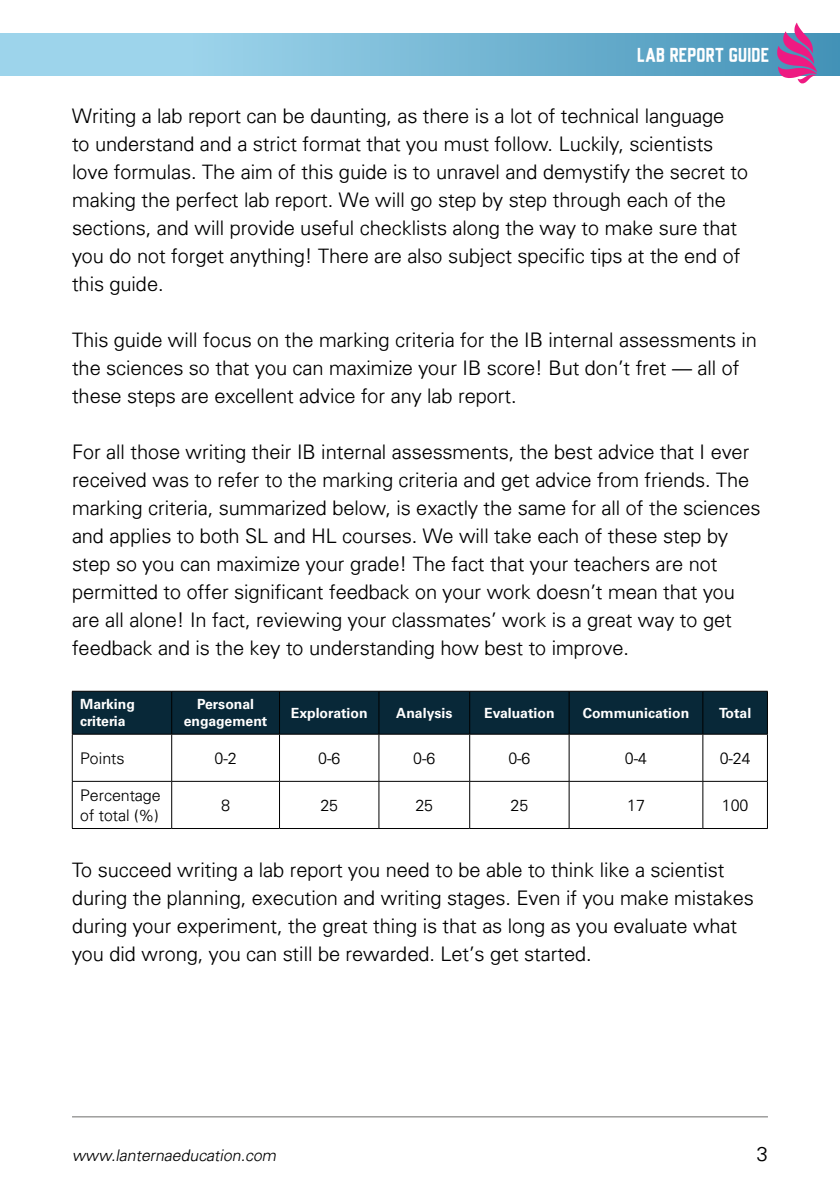
<style>
.page{position:relative;width:840px;height:1191px;background:#fff}
.page>*{position:absolute;margin:0;border:0;box-sizing:border-box;transform-origin:0 0}
.t1{font:300 20px/28px "Univers";color:#000}
.t2{font:18px "Universal Knowledge";color:#fff}
.t3{font:300 16px/19.2px "Univers";color:#000}
.t4{font:italic 300 16px "Univers";color:#000}
.t5{font:700 14px/16.8px "Univers LT Std";color:#fff}
</style>
<div class="page">
<hr style="left:72px;top:1116px;width:696px;height:1px;background:#6e6d6c">
<div style="left:0;top:34px;width:840px;height:41px;background:linear-gradient(to right,#acdff4,#4896ba)"></div>
<svg style="left:777px;top:23px;width:39px;height:60px"></svg>
<div style="left:73px;top:692px;width:694px;height:42px;background:#082838"></div>
<hr style="left:72px;top:691px;width:100px;height:1px;background:#000">
<hr style="left:72px;top:691px;width:1px;height:43px;background:#000">
<hr style="left:172px;top:691px;width:107px;height:1px;background:#000">
<hr style="left:171px;top:691px;width:1px;height:43px;background:#000">
<hr style="left:279px;top:691px;width:100px;height:1px;background:#000">
<hr style="left:279px;top:691px;width:1px;height:43px;background:#000">
<hr style="left:379px;top:691px;width:90px;height:1px;background:#000">
<hr style="left:378px;top:691px;width:1px;height:43px;background:#000">
<hr style="left:469px;top:691px;width:100px;height:1px;background:#000">
<hr style="left:469px;top:691px;width:1px;height:43px;background:#000">
<hr style="left:569px;top:691px;width:133px;height:1px;background:#000">
<hr style="left:568px;top:691px;width:1px;height:43px;background:#000">
<hr style="left:702px;top:691px;width:65px;height:1px;background:#000">
<hr style="left:702px;top:691px;width:1px;height:43px;background:#000">
<hr style="left:767px;top:691px;width:1px;height:43px;background:#000">
<hr style="left:72px;top:734px;width:100px;height:1px;background:#000">
<hr style="left:72px;top:734px;width:1px;height:47px;background:#000">
<hr style="left:172px;top:734px;width:107px;height:1px;background:#000">
<hr style="left:171px;top:734px;width:1px;height:47px;background:#000">
<hr style="left:279px;top:734px;width:100px;height:1px;background:#000">
<hr style="left:279px;top:734px;width:1px;height:47px;background:#000">
<hr style="left:379px;top:734px;width:90px;height:1px;background:#000">
<hr style="left:378px;top:734px;width:1px;height:47px;background:#000">
<hr style="left:469px;top:734px;width:100px;height:1px;background:#000">
<hr style="left:469px;top:734px;width:1px;height:47px;background:#000">
<hr style="left:569px;top:734px;width:133px;height:1px;background:#000">
<hr style="left:568px;top:734px;width:1px;height:47px;background:#000">
<hr style="left:702px;top:734px;width:65px;height:1px;background:#000">
<hr style="left:702px;top:734px;width:1px;height:47px;background:#000">
<hr style="left:767px;top:734px;width:1px;height:47px;background:#000">
<hr style="left:72px;top:781px;width:100px;height:1px;background:#000">
<hr style="left:72px;top:782px;width:1px;height:46px;background:#000">
<hr style="left:172px;top:781px;width:107px;height:1px;background:#000">
<hr style="left:171px;top:782px;width:1px;height:46px;background:#000">
<hr style="left:279px;top:781px;width:100px;height:1px;background:#000">
<hr style="left:279px;top:782px;width:1px;height:46px;background:#000">
<hr style="left:379px;top:781px;width:90px;height:1px;background:#000">
<hr style="left:378px;top:782px;width:1px;height:46px;background:#000">
<hr style="left:469px;top:781px;width:100px;height:1px;background:#000">
<hr style="left:469px;top:782px;width:1px;height:46px;background:#000">
<hr style="left:569px;top:781px;width:133px;height:1px;background:#000">
<hr style="left:568px;top:782px;width:1px;height:46px;background:#000">
<hr style="left:702px;top:781px;width:65px;height:1px;background:#000">
<hr style="left:702px;top:782px;width:1px;height:46px;background:#000">
<hr style="left:767px;top:782px;width:1px;height:46px;background:#000">
<hr style="left:72px;top:828px;width:100px;height:1px;background:#000">
<hr style="left:172px;top:828px;width:107px;height:1px;background:#000">
<hr style="left:279px;top:828px;width:100px;height:1px;background:#000">
<hr style="left:379px;top:828px;width:90px;height:1px;background:#000">
<hr style="left:469px;top:828px;width:100px;height:1px;background:#000">
<hr style="left:569px;top:828px;width:133px;height:1px;background:#000">
<hr style="left:702px;top:828px;width:65px;height:1px;background:#000">
<p class="t2" style="left:637px;top:44px;width:134px">LAB REPORT GUIDE</p>
<p class="t1" style="left:72px;top:101px;width:677px">Writing a lab report can be daunting, as there is a lot of technical language<br>to understand and a strict format that you must follow. Luckily, scientists love formulas. The aim of this guide is to unravel and demystify the secret to making the perfect lab report. We will go step by step through each of the sections, and will provide useful checklists along the way to make sure that you do not forget anything! There are also subject specific tips at the end of this guide.</p>
<p class="t1" style="left:72px;top:325px;width:686px">This guide will focus on the marking criteria for the IB internal assessments in the sciences so that you can maximize your IB score! But don’t fret — all of these steps are excellent advice for any lab report.</p>
<p class="t1" style="left:72px;top:437px;width:690px">For all those writing their IB internal assessments, the best advice that I ever received was to refer to the marking criteria and get advice from friends. The marking criteria, summarized below, is exactly the same for all of the sciences and applies to both SL and HL courses. We will take each of these step by step so you can maximize your grade! The fact that your teachers are not permitted to offer significant feedback on your work doesn’t mean that you are all alone! In fact, reviewing your classmates’ work is a great way to get feedback and is the key to understanding how best to improve.</p>
<p class="t5" style="left:80px;top:696px;width:56px">Marking criteria</p>
<p class="t5" style="left:184px;top:696px;width:85px;text-align:center">Personal engagement</p>
<p class="t5" style="left:291px;top:705px;width:78px">Exploration</p>
<p class="t5" style="left:396px;top:705px;width:58px">Analysis</p>
<p class="t5" style="left:484px;top:705px;width:72px">Evaluation</p>
<p class="t5" style="left:582px;top:705px;width:108px">Communication</p>
<p class="t5" style="left:719px;top:705px;width:34px">Total</p>
<p class="t3" style="left:80px;top:748px;width:46px">Points</p>
<p class="t3" style="left:214px;top:748px;width:24px">0-2</p>
<p class="t3" style="left:318px;top:748px;width:24px">0-6</p>
<p class="t3" style="left:413px;top:748px;width:24px">0-6</p>
<p class="t3" style="left:508px;top:748px;width:24px">0-6</p>
<p class="t3" style="left:625px;top:748px;width:24px">0-4</p>
<p class="t3" style="left:719px;top:748px;width:32px">0-24</p>
<p class="t3" style="left:80px;top:786px;width:82px">Percentage of total (%)</p>
<p class="t3" style="left:221px;top:795px;width:10px">8</p>
<p class="t3" style="left:320px;top:795px;width:19px">25</p>
<p class="t3" style="left:415px;top:795px;width:19px">25</p>
<p class="t3" style="left:510px;top:795px;width:19px">25</p>
<p class="t3" style="left:627px;top:795px;width:19px">17</p>
<p class="t3" style="left:722px;top:795px;width:28px">100</p>
<p class="t1" style="left:72px;top:855px;width:683px">To succeed writing a lab report you need to be able to think like a scientist during the planning, execution and writing stages. Even if you make mistakes during your experiment, the great thing is that as long as you evaluate what you did wrong, you can still be rewarded. Let’s get started.</p>
<p class="t4" style="left:72px;top:1145px;width:209px">www.lanternaeducation.com</p>
<p class="t1" style="left:756px;top:1139px;width:13px">3</p>
</div>
